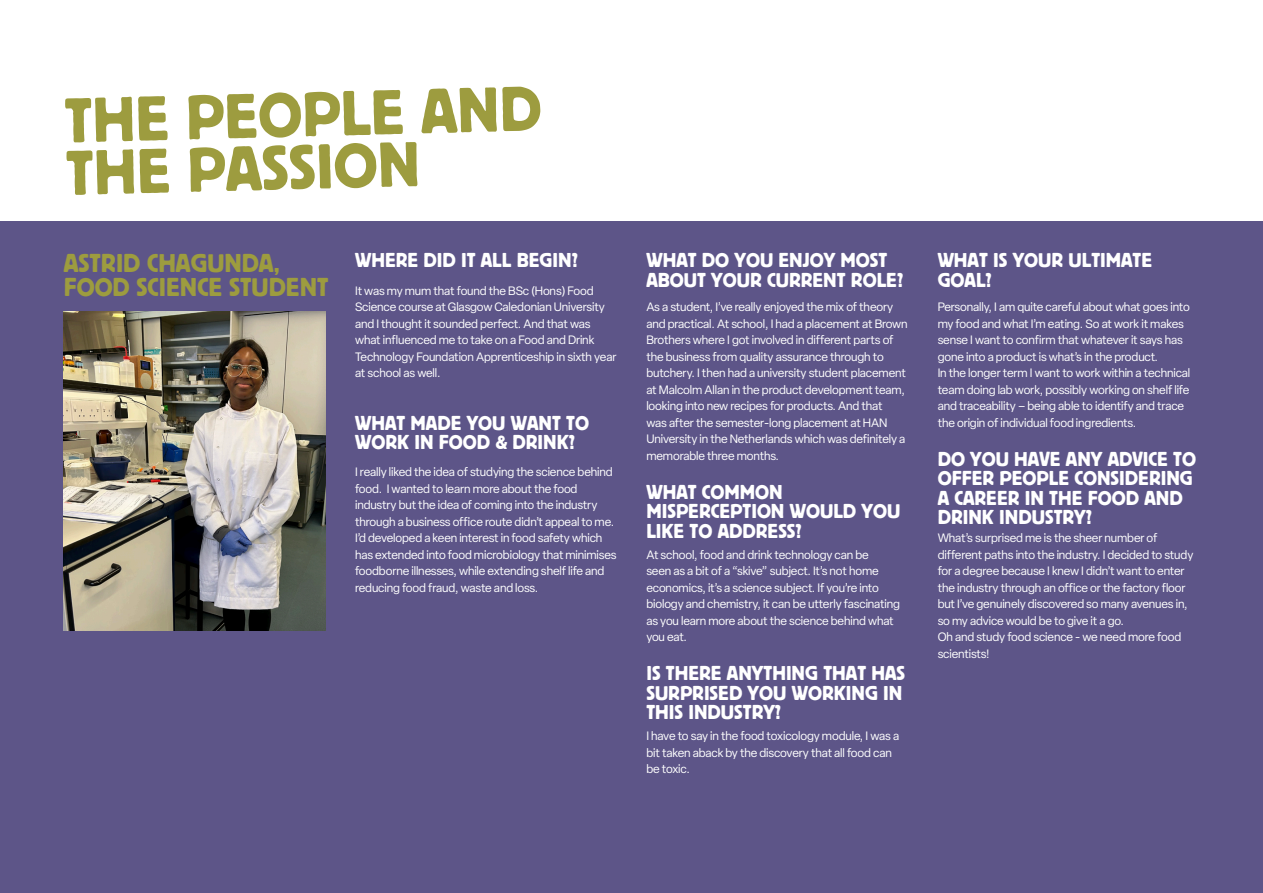
<style>
.page{position:relative;width:1263px;height:893px;background:#fff}
.page>*{position:absolute;margin:0;border:0;box-sizing:border-box;transform-origin:0 0}
.LARGE_HEADS{font:66px/52.2px "Block T";color:#9d9c3f}
.Subheads{font:27px/24px "Block T";color:#9d9c3f}
.Subheads-2{font:21px/19.5px "Block T";color:#fff}
.Body_copy{font:12px/16.5px "Elza";letter-spacing:-.01em;color:#fff}
.Biographies{font:12px/16.5px "Elza";letter-spacing:-.01em;color:#fff}
</style>
<div class="page">
<div style="left:0;top:221px;width:1263px;height:672px;background:#5d5588"></div>
<img style="left:64px;top:311px;width:261px;height:319px">
<p class="LARGE_HEADS" style="left:63px;top:95px;width:479px;rotate:-2deg">THE PEOPLE AND<br>THE PASSION</p>
<p class="Subheads" style="left:64px;top:251px;width:266px">ASTRID CHAGUNDA,<br>FOOD SCIENCE STUDENT</p>
<p class="Subheads-2" style="left:646px;top:250px;width:258px">WHAT DO YOU ENJOY MOST<br>ABOUT YOUR CURRENT ROLE?</p>
<p class="Body_copy" style="left:646px;top:299px;width:263px">As a student, I’ve really enjoyed the mix of theory and practical. At school, I had a placement at Brown Brothers where I got involved in different parts of the business from quality assurance through to butchery. I then had a university student placement at Malcolm Allan in the product development team, looking into new recipes for products. And that<br>was after the semester-long placement at HAN University in the Netherlands which was definitely a memorable three months.</p>
<p class="Subheads-2" style="left:646px;top:482px;width:255px">WHAT COMMON<br>MISPERCEPTION WOULD YOU<br>LIKE TO ADDRESS?</p>
<p class="Body_copy" style="left:646px;top:546px;width:255px">At school, food and drink technology can be<br>seen as a bit of a “skive” subject. It’s not home economics, it’s a science subject. If you’re into biology and chemistry, it can be utterly fascinating as you learn more about the science behind what you eat.</p>
<p class="Subheads-2" style="left:646px;top:663px;width:260px">IS THERE ANYTHING THAT HAS<br>SURPRISED YOU WORKING IN<br>THIS INDUSTRY?</p>
<p class="Body_copy" style="left:646px;top:728px;width:254px">I have to say in the food toxicology module, I was a bit taken aback by the discovery that all food can be toxic.</p>
<p class="Subheads-2" style="left:355px;top:250px;width:224px">WHERE DID IT ALL BEGIN?</p>
<p class="Body_copy" style="left:355px;top:282px;width:263px">It was my mum that found the BSc (Hons) Food Science course at Glasgow Caledonian University and I thought it sounded perfect. And that was what influenced me to take on a Food and Drink Technology Foundation Apprenticeship in sixth year at school as well.</p>
<p class="Subheads-2" style="left:355px;top:413px;width:235px">WHAT MADE YOU WANT TO<br>WORK IN FOOD &amp; DRINK?</p>
<p class="Body_copy" style="left:355px;top:464px;width:263px">I really liked the idea of studying the science behind food. I wanted to learn more about the food industry but the idea of coming into the industry through a business office route didn’t appeal to me.<br>I’d developed a keen interest in food safety which has extended into food microbiology that minimises foodborne illnesses, while extending shelf life and reducing food fraud, waste and loss.</p>
<p class="Subheads-2" style="left:938px;top:250px;width:216px">WHAT IS YOUR ULTIMATE<br>GOAL?</p>
<p class="Biographies" style="left:938px;top:299px;width:254px">Personally, I am quite careful about what goes into my food and what I’m eating. So at work it makes sense I want to confirm that whatever it says has gone into a product is what’s in the product.</p>
<p class="Biographies" style="left:938px;top:365px;width:254px">In the longer term I want to work within a technical team doing lab work, possibly working on shelf life and traceability – being able to identify and trace the origin of individual food ingredients.</p>
<p class="Subheads-2" style="left:938px;top:449px;width:260px">DO YOU HAVE ANY ADVICE TO<br>OFFER PEOPLE CONSIDERING<br>A CAREER IN THE FOOD AND<br>DRINK INDUSTRY?</p>
<p class="Body_copy" style="left:938px;top:530px;width:257px">What’s surprised me is the sheer number of different paths into the industry. I decided to study for a degree because I knew I didn’t want to enter the industry through an office or the factory floor but I’ve genuinely discovered so many avenues in, so my advice would be to give it a go.</p>
<p class="Biographies" style="left:938px;top:629px;width:245px">Oh and study food science - we need more food scientists!</p>
</div>
